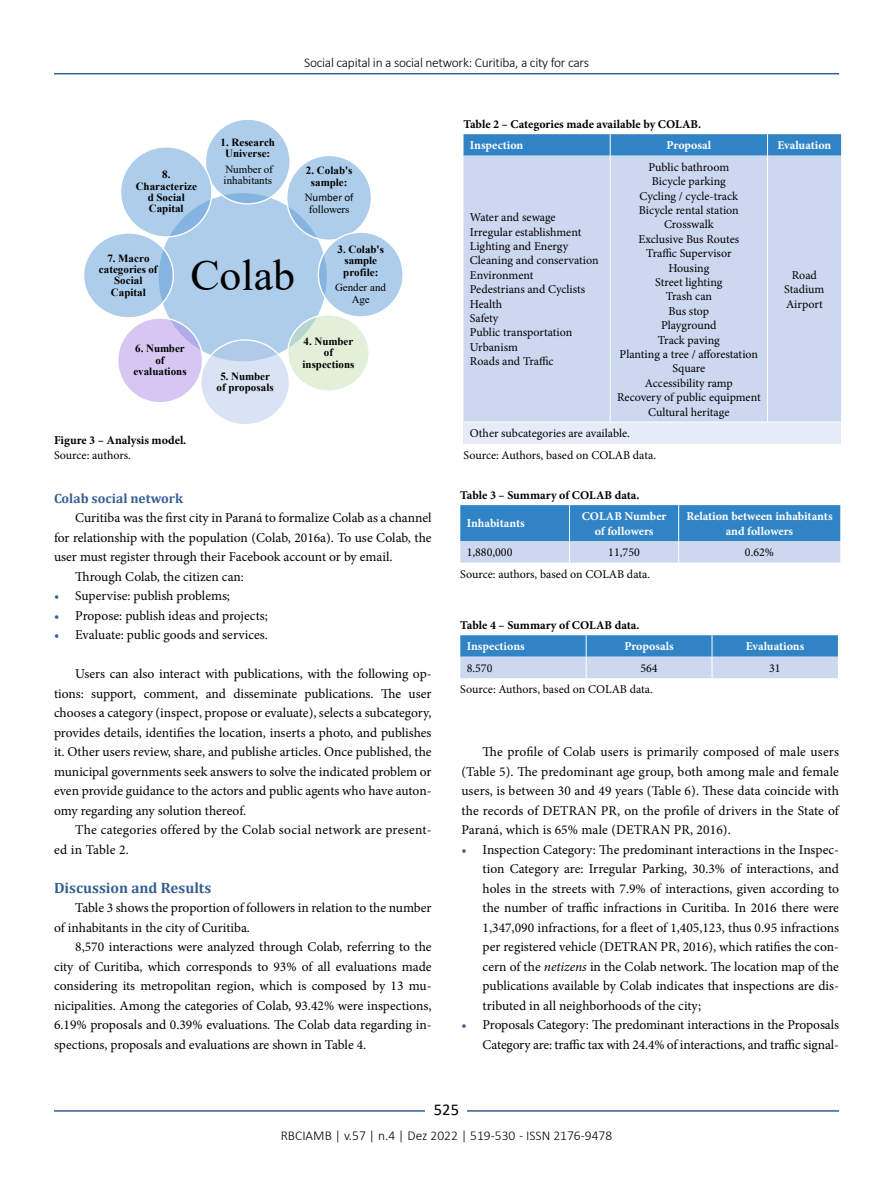
<style>
.page{position:relative;width:893px;height:1191px;background:#fff}
.page>*{position:absolute;margin:0;border:0;box-sizing:border-box;transform-origin:0 0}
.t1{font:43.8px "Times New Roman";color:#000}
.t2{font:16.5px "Calibri";color:#000}
.t3{font:700 15px "Cambria";color:#365f92}
.t4{font:13.5px/19.5px "Minion Pro";letter-spacing:-.005em;color:#000;text-align:justify}
.t5{font:13.5px/19.5px "Minion Pro";letter-spacing:.02em;color:#000}
.t6{font:300 13.5px "Calibri";letter-spacing:-.02em;color:#000}
.t7{font:300 13.5px "Calibri";color:#000}
.t8{font:700 13.5px "Cambria";color:#365f92}
.t9{font:12px/14.4px "Minion Pro";color:#000;text-align:center}
.t10{font:700 12px/14.4px "Minion Pro";letter-spacing:-.005em;color:#fff;text-align:center}
.t11{font:700 12px "Minion Pro";color:#000}
.t12{font:700 10.95px/11.2px "Times New Roman";letter-spacing:.005em;color:#000;text-align:center}
.t13{font:10.95px/11.2px "Times New Roman";letter-spacing:-.005em;color:#000}
.t14{font:10.95px "Calibri";color:#000}
.s1{font-family:"Times New Roman"}
.s2{color:#365f92}
.s3{font-style:italic}
</style>
<div class="page">
<hr style="left:54px;top:73px;width:785px;height:1px;background:#365f92">
<hr style="left:54px;top:1110px;width:785px;height:1px;background:#365f92">
<div style="left:426px;top:1096px;width:41px;height:26px;background:#fff"></div>
<div style="left:463px;top:156px;width:378px;height:266px;background:#cbd8f0"></div>
<div style="left:463px;top:422px;width:378px;height:21px;background:#e6ebf8"></div>
<hr style="left:610px;top:156px;width:1px;height:266px;background:#fff">
<hr style="left:767px;top:156px;width:1px;height:266px;background:#fff">
<hr style="left:463px;top:422px;width:147px;height:1px;background:#fff">
<hr style="left:610px;top:422px;width:157px;height:1px;background:#fff">
<hr style="left:767px;top:422px;width:74px;height:1px;background:#fff">
<svg style="left:463px;top:134px;width:378px;height:22px;background:#3788c8"></svg>
<svg style="left:460px;top:505px;width:380px;height:57px;background:#6aa3d5"></svg>
<div style="left:158px;top:192px;width:169px;height:170px;background:#adcdea;border-radius:50%"></div>
<div style="left:205px;top:119px;width:85px;height:85px;background:#5b9bd5;border-radius:50%;opacity:.5"></div>
<div style="left:287px;top:155px;width:84px;height:85px;background:#5b9bd5;border-radius:50%;opacity:.5"></div>
<div style="left:318px;top:232px;width:85px;height:85px;background:#5b9bd5;border-radius:50%;opacity:.5"></div>
<div style="left:288px;top:315px;width:81px;height:76px;background:#c5e0b4;border-radius:50%;opacity:.5"></div>
<div style="left:287px;top:314px;width:83px;height:78px;border:1px solid #fff;border-radius:50%"></div>
<div style="left:201px;top:340px;width:88px;height:85px;background:#b4c7e7;border-radius:50%;opacity:.5"></div>
<div style="left:118px;top:318px;width:84px;height:85px;background:#b28ee6;border-radius:50%;opacity:.5"></div>
<div style="left:121px;top:147px;width:91px;height:90px;background:#5b9bd5;border-radius:50%;opacity:.5"></div>
<div style="left:84px;top:233px;width:89px;height:85px;background:#5b9bd5;border-radius:50%;opacity:.5"></div>
<svg style="left:460px;top:635px;width:378px;height:43px;background:#7fafdb"></svg>
<p class="t6" style="left:304px;top:54px;width:286px">Social capital in a social network: Curitiba, a city for cars</p>
<p class="t12" style="left:221px;top:136px;width:56px">1. Research<br>Universe:</p>
<p class="t13" style="left:224px;top:163px;width:51px">Number of inhabitants</p>
<p class="t12" style="left:306px;top:165px;width:48px">2. Colab's sample:</p>
<p class="t14" style="left:305px;top:191px;width:50px"><span class="s1">N</span>umber of</p>
<p class="t13" style="left:309px;top:204px;width:42px">followers</p>
<p class="t12" style="left:337px;top:243px;width:48px">3. Colab's sample profile:</p>
<p class="t13" style="left:335px;top:282px;width:52px;text-align:center">Gender and<br>Age</p>
<p class="t12" style="left:302px;top:335px;width:53px">4. Number of inspections</p>
<p class="t12" style="left:217px;top:370px;width:59px">5. Number of proposals</p>
<p class="t12" style="left:136px;top:169px;width:63px">8.<br>Characterize d Social<br>Capital</p>
<p class="t12" style="left:99px;top:252px;width:60px">7. Macro categories of<br>Social<br>Capital</p>
<h1 class="t1" style="left:190px;top:245px;width:106px">Colab</h1>
<p class="t12" style="left:133px;top:343px;width:55px">6. Number of evaluations</p>
<p class="t11" style="left:54px;top:432px;width:134px">Figure 3 – Analysis model.</p>
<p class="t9" style="left:54px;top:448px;width:79px">Source: authors.</p>
<p class="t8" style="left:54px;top:488px;width:131px">Colab social network</p>
<p class="t4" style="left:75px;top:508px;width:358px">Curitiba was the first city in Paraná to formalize Colab as a channel</p>
<p class="t4" style="left:54px;top:527px;width:379px">for relationship with the population (Colab, 2016a). To use Colab, the</p>
<p class="t4" style="left:54px;top:547px;width:340px">user must register through their Facebook account or by email.</p>
<p class="t4" style="left:75px;top:566px;width:170px">Through Colab, the citizen can:</p>
<p class="t4" style="left:54px;top:586px;width:178px"><span class="s2">•</span> Supervise: publish problems;</p>
<p class="t4" style="left:54px;top:605px;width:215px"><span class="s2">•</span> Propose: publish ideas and projects;</p>
<p class="t4" style="left:54px;top:625px;width:215px"><span class="s2">•</span> Evaluate: public goods and services.</p>
<p class="t4" style="left:54px;top:664px;width:379px;text-indent:21px">Users can also interact with publications, with the following op&shy;tions: support, comment, and disseminate publications. The user chooses a category (inspect, propose or evaluate), selects a subcategory, provides details, identifies the location, inserts a photo, and publishes it. Other users review, share, and publishe articles. Once published, the municipal governments seek answers to solve the indicated problem or even provide guidance to the actors and public agents who have auton&shy;omy regarding any solution thereof.</p>
<p class="t5" style="left:54px;top:820px;width:379px;text-indent:21px">The categories offered by the Colab social network are present&shy;ed in Table 2.</p>
<p class="t3" style="left:54px;top:877px;width:159px">Discussion and Results</p>
<p class="t4" style="left:54px;top:898px;width:379px;text-indent:21px">Table 3 shows the proportion of followers in relation to the number of inhabitants in the city of Curitiba.</p>
<p class="t4" style="left:54px;top:937px;width:379px;text-indent:21px">8,570 interactions were analyzed through Colab, referring to the city of Curitiba, which corresponds to 93% of all evaluations made considering its metropolitan region, which is composed by 13 mu&shy;nicipalities. Among the categories of Colab, 93.42% were inspections, 6.19% proposals and 0.39% evaluations. The Colab data regarding in&shy;spections, proposals and evaluations are shown in Table 4.</p>
<p class="t11" style="left:463px;top:115px;width:239px">Table 2 – Categories made available by COLAB.</p>
<p class="t10" style="left:470px;top:138px;width:55px">Inspection</p>
<p class="t10" style="left:667px;top:138px;width:46px">Proposal</p>
<p class="t10" style="left:777px;top:138px;width:56px">Evaluation</p>
<p class="t9" style="left:470px;top:210px;width:130px;text-align:left">Water and sewage<br>Irregular establishment<br>Lighting and Energy<br>Cleaning and conservation<br>Environment<br>Pedestrians and Cyclists<br>Health<br>Safety<br>Public transportation<br>Urbanism<br>Roads and Traffic</p>
<p class="t9" style="left:617px;top:160px;width:145px">Public bathroom<br>Bicycle parking<br>Cycling / cycle-track<br>Bicycle rental station<br>Crosswalk<br>Exclusive Bus Routes<br>Traffic Supervisor<br>Housing<br>Street lighting<br>Trash can<br>Bus stop<br>Playground<br>Track paving<br>Planting a tree / afforestation<br>Square<br>Accessibility ramp<br>Recovery of public equipment<br>Cultural heritage</p>
<p class="t9" style="left:470px;top:426px;width:161px">Other subcategories are available.</p>
<p class="t9" style="left:463px;top:448px;width:194px">Source: Authors, based on COLAB data.</p>
<p class="t9" style="left:784px;top:268px;width:42px">Road<br>Stadium<br>Airport</p>
<p class="t11" style="left:460px;top:486px;width:181px">Table 3 – Summary of COLAB data.</p>
<p class="t10" style="left:467px;top:516px;width:60px">Inhabitants</p>
<p class="t10" style="left:582px;top:509px;width:86px">COLAB Number of followers</p>
<p class="t10" style="left:686px;top:509px;width:148px">Relation between inhabitants and followers</p>
<p class="t9" style="left:467px;top:545px;width:47px">1,880,000</p>
<p class="t9" style="left:608px;top:545px;width:33px">11,750</p>
<p class="t9" style="left:745px;top:545px;width:31px">0.62%</p>
<p class="t9" style="left:460px;top:566px;width:191px">Source: authors, based on COLAB data.</p>
<p class="t11" style="left:460px;top:616px;width:181px">Table 4 – Summary of COLAB data.</p>
<p class="t10" style="left:467px;top:639px;width:60px">Inspections</p>
<p class="t10" style="left:624px;top:639px;width:51px">Proposals</p>
<p class="t10" style="left:746px;top:639px;width:60px">Evaluations</p>
<p class="t9" style="left:467px;top:661px;width:27px">8.570</p>
<p class="t9" style="left:640px;top:661px;width:19px">564</p>
<p class="t9" style="left:769px;top:661px;width:13px">31</p>
<p class="t9" style="left:460px;top:682px;width:194px">Source: Authors, based on COLAB data.</p>
<p class="t4" style="left:461px;top:742px;width:379px;text-indent:21px">The profile of Colab users is primarily composed of male users (Table 5). The predominant age group, both among male and female users, is between 30 and 49 years (Table 6). These data coincide with the records of DETRAN PR, on the profile of drivers in the State of Paraná, which is 65% male (DETRAN PR, 2016).</p>
<p class="t4" style="left:483px;top:839px;width:358px;text-indent:-21px"><span class="s2">•</span> Inspection Category: The predominant interactions in the Inspec&shy;tion Category are: Irregular Parking, 30.3% of interactions, and holes in the streets with 7.9% of interactions, given according to the number of traffic infractions in Curitiba. In 2016 there were 1,347,090 infractions, for a fleet of 1,405,123, thus 0.95 infractions per registered vehicle (DETRAN PR, 2016), which ratifies the con&shy;cern of the <span class="s3">netizens</span> in the Colab network. The location map of the publications available by Colab indicates that inspections are dis&shy;tributed in all neighborhoods of the city;</p>
<p class="t4" style="left:461px;top:1015px;width:379px;text-align:right"><span class="s2">•</span> Proposals Category: The predominant interactions in the Proposals<br>Category are: traffic tax with 24.4% of interactions, and traffic signal-</p>
<p class="t2" style="left:434px;top:1098px;width:27px">525</p>
<p class="t7" style="left:281px;top:1126px;width:333px">RBCIAMB | v.57 | n.4 | Dez 2022 | 519-530 - ISSN 2176-9478</p>
</div>
